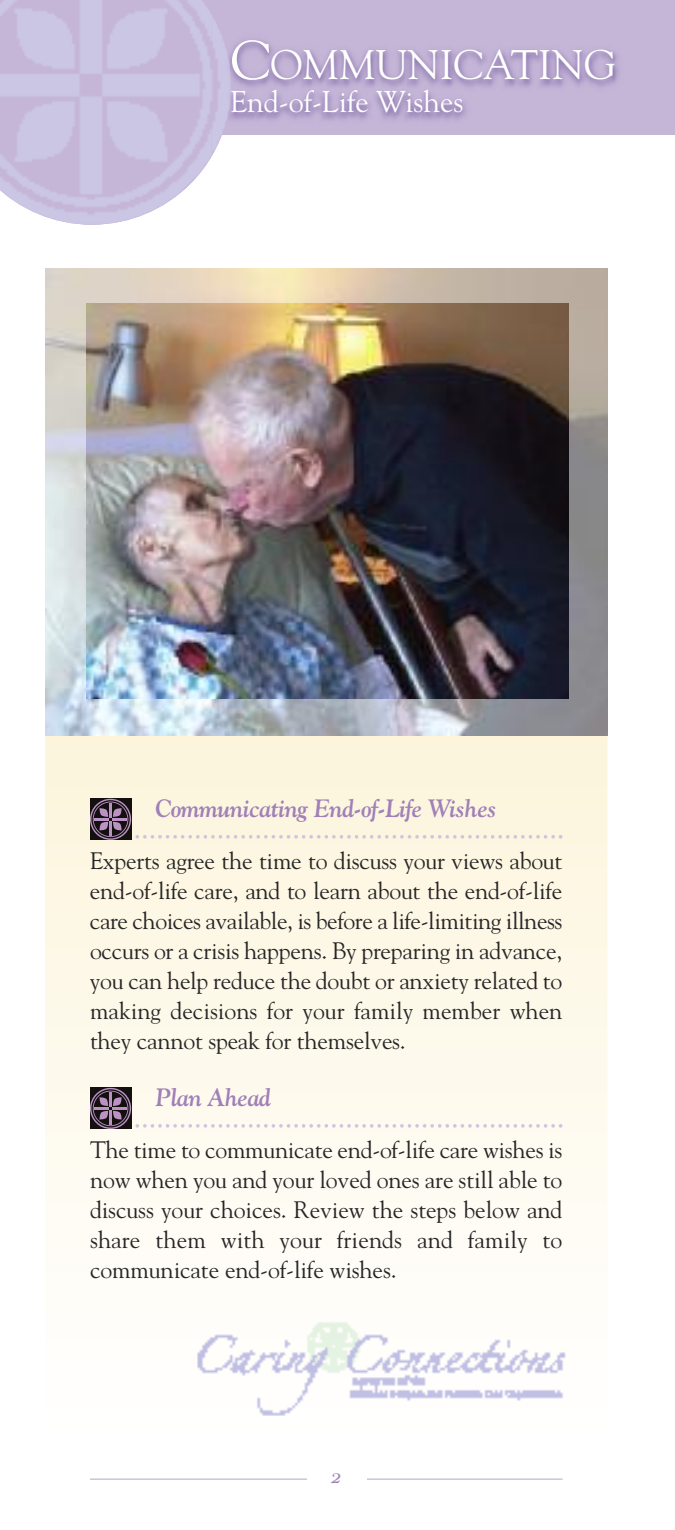
<style>
.page{position:relative;width:675px;height:1530px;background:#fff}
.page>*{position:absolute;margin:0;border:0;box-sizing:border-box;transform-origin:0 0}
.t1{font:41.25px "Goudy";color:#fff}
.t2{font:30px "Goudy";color:#fff}
.t3{font:25px "Goudy Bold Italic Os F";letter-spacing:-.015em;color:#a080b7;scale:.95 1}
.t4{font:23.75px/30px "Goudy";letter-spacing:-.005em;color:#272627;text-align:justify}
.t5{font:22.5px "Goudy Italic Os F";color:#a080b7}
.s1{font-size:55px}
</style>
<div class="page">
<img style="left:45px;top:736px;width:563px;height:680px">
<div style="left:0;top:0;width:675px;height:135px;background:#c5b6d8"></div>
<svg style="left:90px;top:1088px;width:472px;height:41px"></svg>
<hr style="left:109px;top:1092px;width:3px;height:15px;background:#ba92c3">
<hr style="left:109px;top:1110px;width:3px;height:14px;background:#ba92c3">
<hr style="left:95px;top:1107px;width:14px;height:3px;background:#ba92c3">
<hr style="left:112px;top:1107px;width:15px;height:3px;background:#ba92c3">
<svg style="left:90px;top:799px;width:472px;height:41px;background:#ece5d4"></svg>
<hr style="left:109px;top:803px;width:3px;height:15px;background:#ba92c3">
<hr style="left:109px;top:821px;width:3px;height:14px;background:#ba92c3">
<hr style="left:95px;top:818px;width:14px;height:3px;background:#ba92c3">
<hr style="left:112px;top:818px;width:15px;height:3px;background:#ba92c3">
<hr style="left:90px;top:1479px;width:472px;height:1px;background:#c5b6d8">
<div style="left:307px;top:1440px;width:59px;height:74px;background:#fff"></div>
<img style="left:45px;top:269px;width:563px;height:467px">
<img style="left:87px;top:304px;width:481px;height:395px">
<img style="left:0;top:0;width:216px;height:225px">
<img style="left:231px;top:40px;width:387px;height:80px">
<img style="left:212px;top:23px;width:19px;height:133px">
<img style="left:197px;top:1320px;width:372px;height:95px">
<h1 class="t1" style="left:231px;top:41px;width:387px"><span class="s1">C</span>OMMUNICATING</h1>
<p class="t2" style="left:231px;top:84px;width:234px">End-of-Life Wishes</p>
<p class="t3" style="left:156px;top:799px;width:361px">Communicating End-of-Life Wishes</p>
<p class="t4" style="left:90px;top:846px;width:474px">Experts agree the time to discuss your views about end-of-life care, and to learn about the end-of-life care choices available, is before a life-limiting illness occurs or a crisis happens. By preparing in advance, you can help reduce the doubt or anxiety related to making decisions for your family member when they cannot speak for themselves.</p>
<p class="t3" style="left:156px;top:1088px;width:123px">Plan Ahead</p>
<p class="t4" style="left:90px;top:1135px;width:474px">The time to communicate end-of-life care wishes is now when you and your loved ones are still able to discuss your choices. Review the steps below and share them with your friends and family to communicate end-of-life wishes.</p>
<p class="t5" style="left:331px;top:1467px;width:13px">2</p>
</div>
